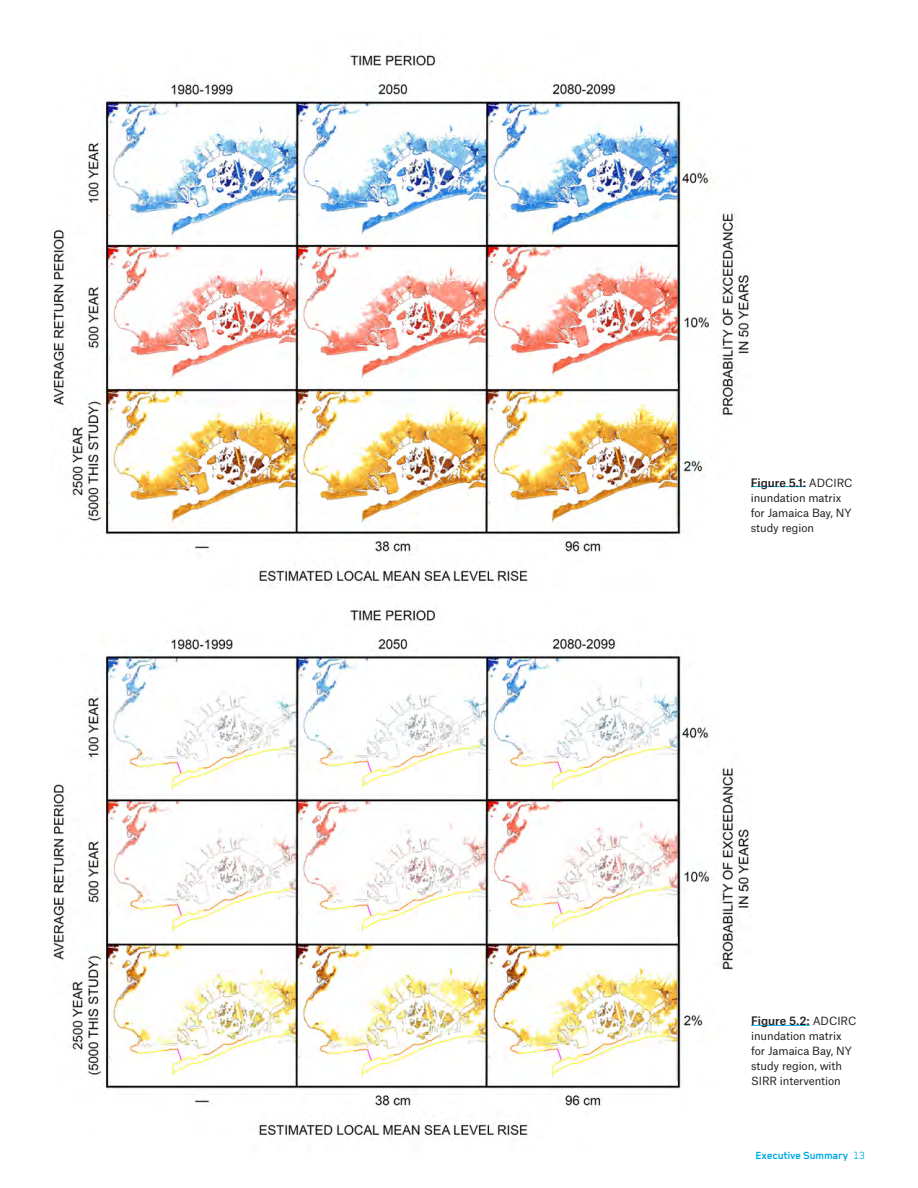
<style>
.page{position:relative;width:918px;height:1188px;background:#fff}
.page>*{position:absolute;margin:0;border:0;box-sizing:border-box;transform-origin:0 0}
.t1{font:700 12px "Blender";letter-spacing:-.015em;color:#00abe5}
.image_caption{font:500 11.25px "Atlas Grotesk";color:#231f20}
.image_caption-2{font:10.8px/15px "Atlas Grotesk";letter-spacing:-.005em;color:#231f20}
.s1{font-weight:400;font-size:10.8px}
.s2{font-weight:400}
</style>
<div class="page">
<hr style="left:751px;top:486px;width:55px;height:1px;background:#00abe5">
<img style="left:52px;top:53px;width:699px;height:531px">
<img style="left:52px;top:608px;width:699px;height:528px">
<hr style="left:751px;top:1025px;width:59px;height:1px;background:#00abe5">
<p class="image_caption" style="left:751px;top:473px;width:103px">Figure 5.1: <span class="s1">ADCIRC</span></p>
<p class="image_caption-2" style="left:751px;top:489px;width:102px">inundation matrix for Jamaica Bay, NY study region</p>
<p class="image_caption" style="left:751px;top:1012px;width:107px">Figure 5.2: <span class="s1">ADCIRC</span></p>
<p class="image_caption-2" style="left:751px;top:1028px;width:102px">inundation matrix for Jamaica Bay, NY study region, with<br>SIRR intervention</p>
<p class="t1" style="left:756px;top:1149px;width:111px">Executive Summary <span class="s2">13</span></p>
</div>
